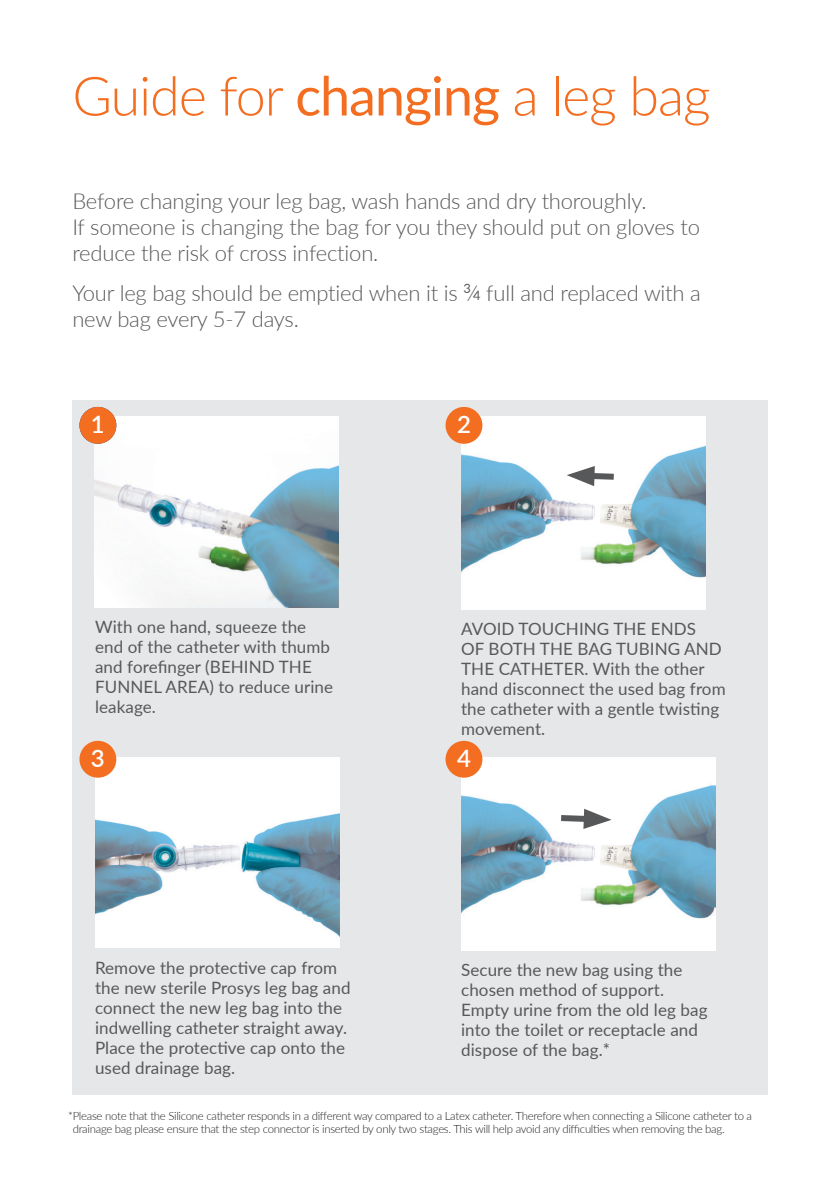
<style>
.page{position:relative;width:840px;height:1191px;background:#fff}
.page>*{position:absolute;margin:0;border:0;box-sizing:border-box;transform-origin:0 0}
.URO_HD2_21pt{font:300 54px "Lato";letter-spacing:-.02em;color:#f36e21}
.Body_hd{font:600 24px "Lato";color:#fff}
.Body_01{font:300 22px/26.4px "Lato";letter-spacing:-.01em;color:#57585a}
.Guide_text{font:17px/20px "Lato";letter-spacing:.005em;color:#57585a}
.Body_hd-2{font:300 11.4px/13.6px "Lato";letter-spacing:-.025em;color:#231f20}
.s1{font-weight:400}
.s2{font-weight:400;font-size:12.8px}
</style>
<div class="page">
<div style="left:72px;top:400px;width:695px;height:694px;background:#e6e7e9"></div>
<img style="left:461px;top:416px;width:243px;height:193px">
<img style="left:95px;top:417px;width:243px;height:190px">
<img style="left:461px;top:757px;width:253px;height:193px">
<img style="left:95px;top:757px;width:244px;height:191px">
<div style="left:79px;top:407px;width:37px;height:37px;background:#f36e21;border-radius:50%"></div>
<div style="left:79px;top:741px;width:37px;height:36px;background:#f36e21;border-radius:50%"></div>
<div style="left:445px;top:407px;width:37px;height:37px;background:#f36e21;border-radius:50%"></div>
<div style="left:445px;top:741px;width:37px;height:36px;background:#f36e21;border-radius:50%"></div>
<svg style="left:566px;top:466px;width:53px;height:20px"></svg>
<svg style="left:554px;top:808px;width:57px;height:21px"></svg>
<p class="URO_HD2_21pt" style="left:72px;top:59px;width:639px">Guide for <span class="s1">changing</span> a leg bag</p>
<p class="Body_01" style="left:72px;top:187px;width:629px">Before changing your leg bag, wash hands and dry thoroughly.<br>If someone is changing the bag for you they should put on gloves to reduce the risk of cross infection.</p>
<p class="Body_01" style="left:72px;top:279px;width:629px">Your leg bag should be emptied when it is <sup>3</sup>⁄<span class="s2">4</span> full and replaced with a new bag every 5-7 days.</p>
<p class="Body_hd" style="left:91px;top:407px;width:15px">1</p>
<p class="Body_hd" style="left:91px;top:409px;width:15px">8</p>
<p class="Body_hd" style="left:457px;top:407px;width:15px">2</p>
<p class="Guide_text" style="left:95px;top:616px;width:239px">With one hand, squeeze the end of the catheter with thumb and forefinger (BEHIND THE<br>FUNNEL AREA) to reduce urine leakage.</p>
<p class="Guide_text" style="left:461px;top:618px;width:266px">AVOID TOUCHING THE ENDS<br>OF BOTH THE BAG TUBING AND<br>THE CATHETER. With the other hand disconnect the used bag from the catheter with a gentle twisting movement.</p>
<p class="Body_hd" style="left:91px;top:740px;width:15px">3</p>
<p class="Body_hd" style="left:457px;top:740px;width:15px">4</p>
<p class="Guide_text" style="left:95px;top:956px;width:257px">Remove the protective cap from the new sterile Prosys leg bag and connect the new leg bag into the indwelling catheter straight away.<br>Place the protective cap onto the used drainage bag.</p>
<p class="Guide_text" style="left:461px;top:958px;width:248px">Secure the new bag using the chosen method of support.<br>Empty urine from the old leg bag into the toilet or receptacle and dispose of the bag.*</p>
<p class="Body_hd-2" style="left:73px;top:1108px;width:680px;text-indent:-5px">*Please note that the Silicone catheter responds in a different way compared to a Latex catheter. Therefore when connecting a Silicone catheter to a drainage bag please ensure that the step connector is inserted by only two stages. This will help avoid any difficulties when removing the bag.</p>
</div>
